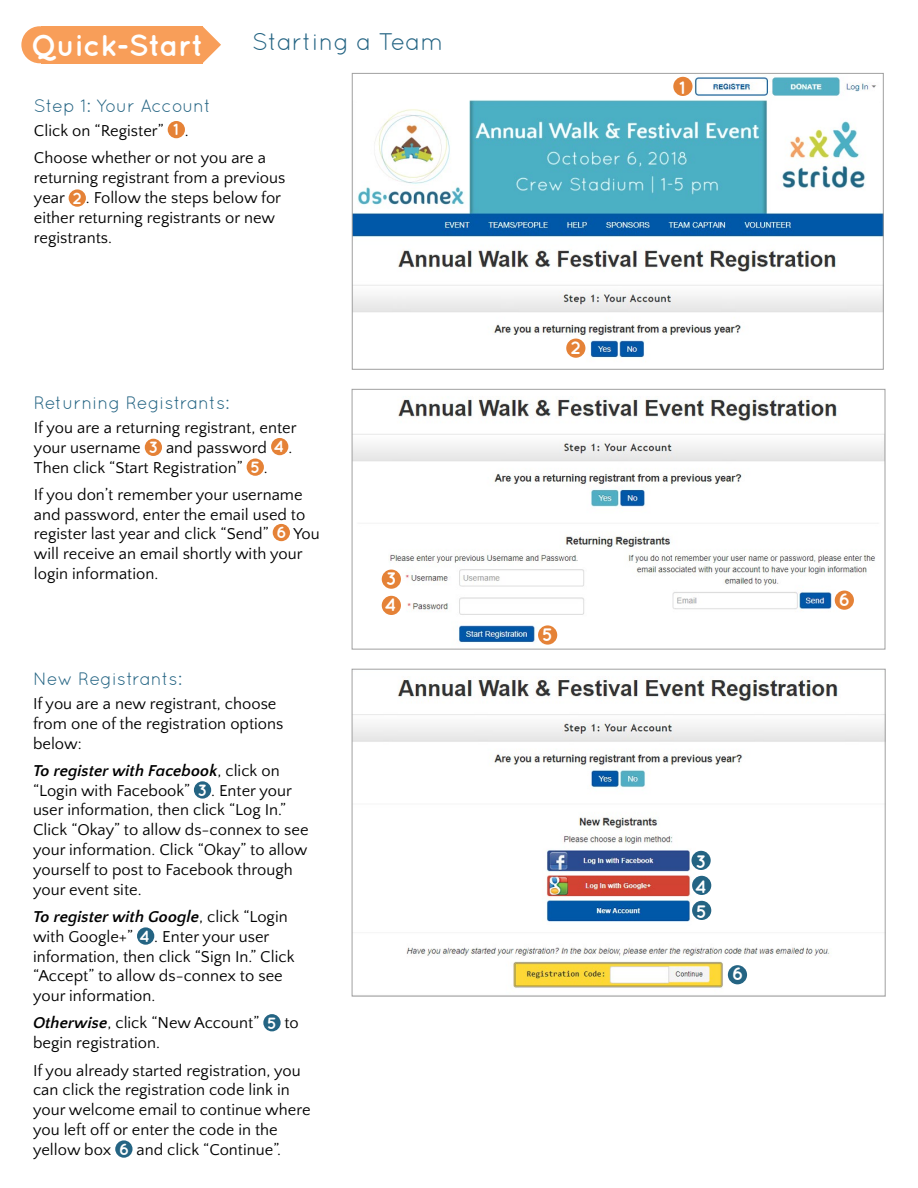
<style>
.page{position:relative;width:918px;height:1188px;background:#fff}
.page>*{position:absolute;margin:0;border:0;box-sizing:border-box;transform-origin:0 0}
.t1{font:700 30px "Quicksand";color:#fff}
.t2{font:24px "Quicksand";color:#246483}
.t3{font:18px "Quicksand";color:#246483}
.t4{font:700 18px/25px "Quicksand";color:#fff;text-align:justify}
.t5{font:16.5px/19.8px "Quattrocento Sans";color:#000}
.s1{font-family:"Quicksand";font-weight:700;font-size:16.2px;color:#fff}
.s2{font-weight:700;font-style:italic}
</style>
<div class="page">
<img style="left:354px;top:678px;width:529px;height:310px">
<img style="left:354px;top:76px;width:528px;height:283px">
<div style="left:352px;top:73px;width:532px;height:296px;border:1px solid #a0a0a0"></div>
<div style="left:168px;top:121px;width:17px;height:17px;background:#e58237;border-radius:50%"></div>
<div style="left:69px;top:189px;width:17px;height:18px;background:#e58237;border-radius:50%"></div>
<div style="left:673px;top:77px;width:20px;height:19px;background:#e58237;border-radius:50%"></div>
<div style="left:691px;top:851px;width:20px;height:19px;background:#246483;border-radius:50%"></div>
<div style="left:692px;top:876px;width:19px;height:19px;background:#246483;border-radius:50%"></div>
<div style="left:692px;top:901px;width:19px;height:19px;background:#246483;border-radius:50%"></div>
<div style="left:21px;top:26px;width:37px;height:37px;background:#f89e59;border-radius:50%"></div>
<div style="left:41px;top:26px;width:162px;height:37px;background:#f89e59"></div>
<svg style="left:203px;top:27px;width:18px;height:36px"></svg>
<img style="left:354px;top:396px;width:529px;height:249px">
<div style="left:352px;top:389px;width:533px;height:260px;border:1px solid #a0a0a0"></div>
<div style="left:145px;top:439px;width:17px;height:17px;background:#e58237;border-radius:50%"></div>
<div style="left:271px;top:438px;width:17px;height:17px;background:#e58237;border-radius:50%"></div>
<div style="left:247px;top:459px;width:17px;height:17px;background:#e58237;border-radius:50%"></div>
<div style="left:273px;top:524px;width:17px;height:17px;background:#e58237;border-radius:50%"></div>
<div style="left:566px;top:339px;width:19px;height:19px;background:#e58237;border-radius:50%"></div>
<div style="left:194px;top:781px;width:17px;height:18px;background:#246483;border-radius:50%"></div>
<div style="left:137px;top:927px;width:17px;height:18px;background:#246483;border-radius:50%"></div>
<div style="left:263px;top:1014px;width:18px;height:17px;background:#246483;border-radius:50%"></div>
<div style="left:115px;top:1140px;width:18px;height:18px;background:#246483;border-radius:50%"></div>
<div style="left:382px;top:570px;width:19px;height:19px;background:#e58237;border-radius:50%"></div>
<div style="left:382px;top:596px;width:19px;height:19px;background:#e58237;border-radius:50%"></div>
<div style="left:538px;top:625px;width:19px;height:20px;background:#e58237;border-radius:50%"></div>
<div style="left:835px;top:591px;width:19px;height:19px;background:#e58237;border-radius:50%"></div>
<div style="left:728px;top:965px;width:19px;height:19px;background:#246483;border-radius:50%"></div>
<h1 class="t1" style="left:31px;top:28px;width:174px">Quick-Start</h1>
<h2 class="t2" style="left:252px;top:28px;width:192px">Starting a Team</h2>
<p class="t3" style="left:34px;top:95px;width:179px">Step 1: Your Account</p>
<p class="t5" style="left:34px;top:118px;width:234px;line-height:27.3px">Click on “Register” <span class="s1">1</span> .<br>Choose whether or not you are a</p>
<p class="t5" style="left:34px;top:169px;width:253px">returning registrant from a previous year <span class="s1">2</span> . Follow the steps below for either returning registrants or new registrants.</p>
<p class="t3" style="left:34px;top:392px;width:197px">Returning Registrants:</p>
<p class="t5" style="left:34px;top:418px;width:264px">If you are a returning registrant, enter your username <span class="s1">3</span> and password <span class="s1">4</span> .<br>Then click “Start Registration” <span class="s1">5</span> .</p>
<p class="t5" style="left:34px;top:485px;width:287px">If you don’t remember your username and password, enter the email used to register last year and click “Send” <span class="s1">6</span> You will receive an email shortly with your login information.</p>
<p class="t3" style="left:33px;top:668px;width:151px">New Registrants:</p>
<p class="t5" style="left:33px;top:694px;width:252px">If you are a new registrant, choose from one of the registration options below:</p>
<p class="t5" style="left:33px;top:761px;width:277px"><span class="s2">To register with Facebook</span>, click on “Login with Facebook” <span class="s1">3</span> . Enter your user information, then click “Log In.” Click “Okay” to allow ds-connex to see your information. Click “Okay” to allow yourself to post to Facebook through your event site.</p>
<p class="t5" style="left:33px;top:907px;width:263px"><span class="s2">To register with Google</span>, click “Login with Google+” <span class="s1">4</span> . Enter your user information, then click “Sign In.” Click “Accept” to allow ds-connex to see your information.</p>
<p class="t5" style="left:33px;top:1014px;width:267px"><span class="s2">Otherwise</span>, click “New Account” <span class="s1">5</span> to begin registration.</p>
<p class="t5" style="left:33px;top:1061px;width:279px">If you already started registration, you can click the registration code link in your welcome email to continue where you left off or enter the code in the yellow box <span class="s1">6</span> and click “Continue”.</p>
<p class="t4" style="left:384px;top:565px;width:14px;line-height:26.2px">3<br>4</p>
<p class="t4" style="left:570px;top:334px;width:12px">2</p>
<p class="t4" style="left:542px;top:621px;width:12px">5</p>
<p class="t4" style="left:679px;top:74px;width:8px">1</p>
<p class="t4" style="left:839px;top:586px;width:13px">6</p>
<p class="t4" style="left:695px;top:848px;width:14px">3<br>4<br>5</p>
<p class="t4" style="left:732px;top:961px;width:13px">6</p>
</div>
